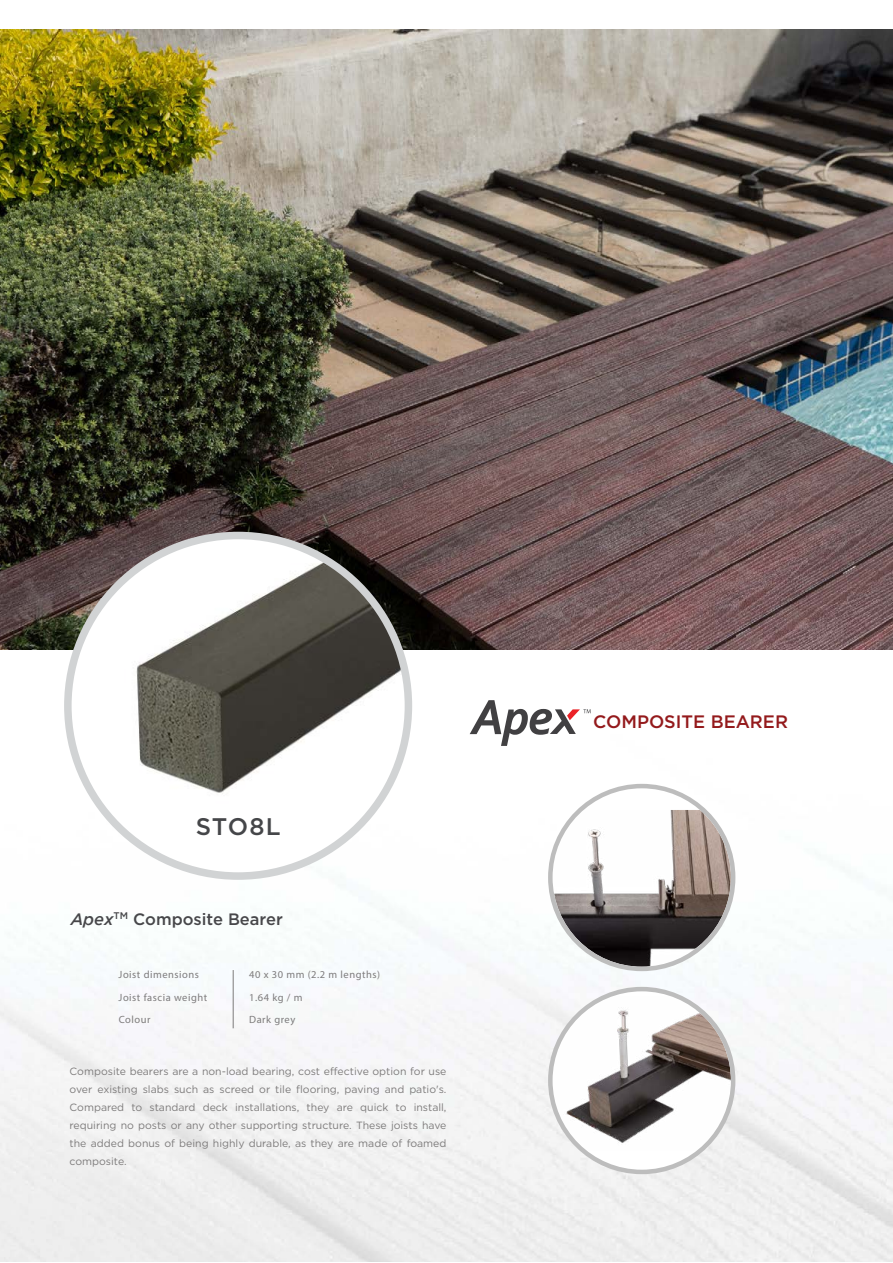
<style>
.page{position:relative;width:893px;height:1263px;background:#fff}
.page>*{position:absolute;margin:0;border:0;box-sizing:border-box;transform-origin:0 0}
.t1{font:500 24px "Gotham";letter-spacing:.04em;color:#454649}
.t2{font:500 18px "Gotham";color:#941a1c}
.t3{font:500 16.5px "Gotham";color:#47474a}
.t4{font:10.5px/18px "Gotham";color:#7d7b7b;text-align:justify}
.t5{font:10.5px "Myriad Pro";letter-spacing:.05em;color:#7d7b7c}
.s1{font-style:italic}
</style>
<div class="page">
<img style="left:0;top:30px;width:893px;height:619px">
<div style="left:68px;top:535px;width:340px;height:341px;background:#fff;border-radius:50%"></div>
<img style="left:94px;top:535px;width:314px;height:295px">
<div style="left:64px;top:532px;width:348px;height:348px;border:8px solid #d1d3d4;border-radius:50%"></div>
<hr style="left:233px;top:970px;width:1px;height:58px;background:#7d7b7b">
<svg style="left:550px;top:989px;width:183px;height:183px"></svg>
<img style="left:553px;top:996px;width:178px;height:155px">
<div style="left:548px;top:987px;width:187px;height:187px;border:4px solid #bdbdbd;border-radius:50%"></div>
<img style="left:553px;top:810px;width:178px;height:157px">
<div style="left:548px;top:784px;width:187px;height:187px;border:4px solid #bdbdbd;border-radius:50%"></div>
<svg style="left:470px;top:700px;width:121px;height:46px"></svg>
<h1 class="t1" style="left:196px;top:813px;width:86px">STO8L</h1>
<h3 class="t3" style="left:71px;top:909px;width:214px"><span class="s1">Apex</span><sup>TM</sup> Composite Bearer</h3>
<p class="t5" style="left:119px;top:968px;width:82px">Joist dimensions</p>
<p class="t5" style="left:249px;top:968px;width:132px">40 x 30 mm (2.2 m lengths)</p>
<p class="t5" style="left:119px;top:1013px;width:33px">Colour</p>
<p class="t5" style="left:119px;top:991px;width:90px">Joist fascia weight</p>
<p class="t5" style="left:249px;top:991px;width:55px">1.64 kg / m</p>
<p class="t5" style="left:249px;top:1013px;width:48px">Dark grey</p>
<p class="t4" style="left:70px;top:1062px;width:378px">Composite bearers are a non-load bearing, cost effective option for use over existing slabs such as screed or tile flooring, paving and patio's.<br>Compared to standard deck installations, they are quick to install, requiring no posts or any other supporting structure. These joists have the added bonus of being highly durable, as they are made of foamed composite.</p>
<h2 class="t2" style="left:593px;top:712px;width:196px">COMPOSITE BEARER</h2>
</div>
